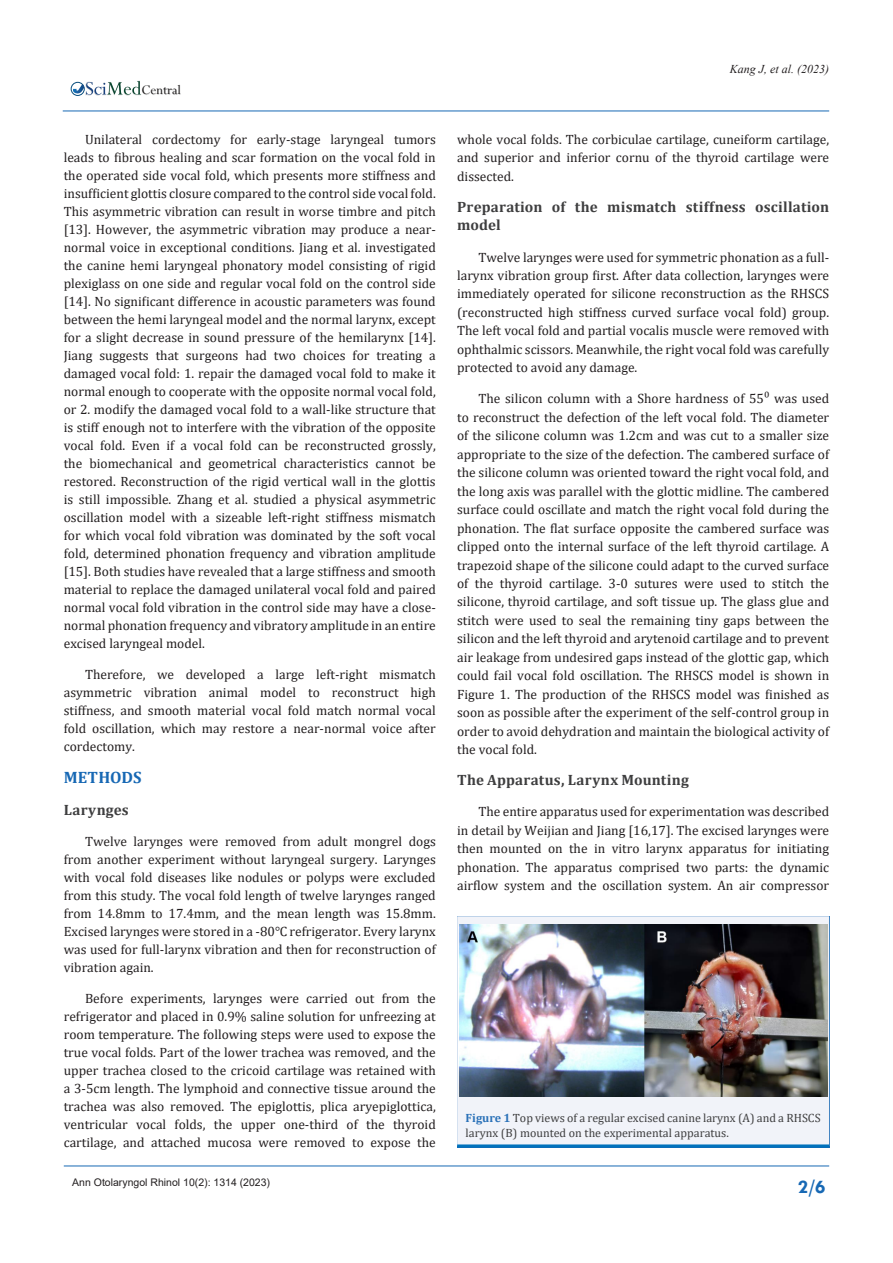
<style>
.page{position:relative;width:893px;height:1263px;background:#fff}
.page>*{position:absolute;margin:0;border:0;box-sizing:border-box;transform-origin:0 0}
.t1{font:700 19.5px "Tw Cen";color:#1768b4}
.Normal__Web{font:700 16.5px "Cambria";letter-spacing:.005em;color:#1768b4}
.Normal__Web-2{font:700 15px/18.5px "Cambria";letter-spacing:.015em;color:#3e3e3f}
.t2{font:14.55px "Perpetua";color:#211e1e}
.Normal__Web-3{font:13.5px/18px "Cambria";color:#231f20;text-align:justify}
.t3{font:12px/15px "Cambria";color:#3e3e3f}
.t4{font:italic 12px "Times New Roman";color:#231f20}
.t5{font:10.5px "Arial";color:#231f20}
.s1{font-weight:700;color:#2a71b8}
</style>
<div class="page">
<img style="left:87px;top:85px;width:94px;height:11px">
<div style="left:71px;top:82px;width:14px;height:14px;border:1px solid #074d7c;border-radius:50%"></div>
<svg style="left:73px;top:81px;width:68px;height:14px"></svg>
<hr style="left:64px;top:1166px;width:765px;height:1px;background:#1768b4">
<hr style="left:63px;top:111px;width:766px;height:1px;background:#1768b4">
<svg style="left:457px;top:916px;width:372px;height:228px;fill:#f1f3f9"></svg>
<hr style="left:457px;top:1144px;width:372px;height:3px;background:#0072bc">
<img style="left:459px;top:925px;width:368px;height:171px">
<p class="t2" style="left:142px;top:81px;width:41px">Central</p>
<p class="Normal__Web-3" style="left:64px;top:130px;width:374px;text-indent:21px">Unilateral cordectomy for early-stage laryngeal tumors leads to fibrous healing and scar formation on the vocal fold in the operated side vocal fold, which presents more stiffness and insufficient glottis closure compared to the control side vocal fold.<br>This asymmetric vibration can result in worse timbre and pitch [13]. However, the asymmetric vibration may produce a near&shy;normal voice in exceptional conditions. Jiang et al. investigated the canine hemi laryngeal phonatory model consisting of rigid plexiglass on one side and regular vocal fold on the control side [14]. No significant difference in acoustic parameters was found between the hemi laryngeal model and the normal larynx, except for a slight decrease in sound pressure of the hemilarynx [14].<br>Jiang suggests that surgeons had two choices for treating a damaged vocal fold: 1. repair the damaged vocal fold to make it normal enough to cooperate with the opposite normal vocal fold, or 2. modify the damaged vocal fold to a wall-like structure that is stiff enough not to interfere with the vibration of the opposite vocal fold. Even if a vocal fold can be reconstructed grossly, the biomechanical and geometrical characteristics cannot be restored. Reconstruction of the rigid vertical wall in the glottis is still impossible. Zhang et al. studied a physical asymmetric oscillation model with a sizeable left-right stiffness mismatch for which vocal fold vibration was dominated by the soft vocal fold, determined phonation frequency and vibration amplitude [15]. Both studies have revealed that a large stiffness and smooth material to replace the damaged unilateral vocal fold and paired normal vocal fold vibration in the control side may have a close&shy;normal phonation frequency and vibratory amplitude in an entire excised laryngeal model.</p>
<p class="Normal__Web-3" style="left:64px;top:665px;width:374px;text-indent:21px">Therefore, we developed a large left-right mismatch asymmetric vibration animal model to reconstruct high stiffness, and smooth material vocal fold match normal vocal fold oscillation, which may restore a near-normal voice after cordectomy.</p>
<p class="Normal__Web" style="left:64px;top:765px;width:79px">METHODS</p>
<p class="Normal__Web-2" style="left:64px;top:800px;width:67px">Larynges</p>
<p class="Normal__Web-3" style="left:64px;top:832px;width:374px;text-indent:21px">Twelve larynges were removed from adult mongrel dogs from another experiment without laryngeal surgery. Larynges with vocal fold diseases like nodules or polyps were excluded from this study. The vocal fold length of twelve larynges ranged from 14.8mm to 17.4mm, and the mean length was 15.8mm.<br>Excised larynges were stored in a -80℃ refrigerator. Every larynx was used for full-larynx vibration and then for reconstruction of vibration again.</p>
<p class="Normal__Web-3" style="left:64px;top:989px;width:374px;text-indent:21px">Before experiments, larynges were carried out from the refrigerator and placed in 0.9% saline solution for unfreezing at room temperature. The following steps were used to expose the true vocal folds. Part of the lower trachea was removed, and the upper trachea closed to the cricoid cartilage was retained with a 3-5cm length. The lymphoid and connective tissue around the trachea was also removed. The epiglottis, plica aryepiglottica, ventricular vocal folds, the upper one-third of the thyroid cartilage, and attached mucosa were removed to expose the</p>
<p class="t4" style="left:730px;top:61px;width:101px">Kang J, et al. (2023)</p>
<p class="Normal__Web-3" style="left:457px;top:130px;width:374px;line-height:18.5px">whole vocal folds. The corbiculae cartilage, cuneiform cartilage, and superior and inferior cornu of the thyroid cartilage were dissected.</p>
<p class="Normal__Web-2" style="left:457px;top:197px;width:374px">Preparation of the mismatch stiffness oscillation model</p>
<p class="Normal__Web-3" style="left:457px;top:248px;width:374px;line-height:18.5px;text-indent:21px">Twelve larynges were used for symmetric phonation as a full&shy;larynx vibration group first. After data collection, larynges were immediately operated for silicone reconstruction as the RHSCS (reconstructed high stiffness curved surface vocal fold) group.<br>The left vocal fold and partial vocalis muscle were removed with ophthalmic scissors. Meanwhile, the right vocal fold was carefully protected to avoid any damage.</p>
<p class="Normal__Web-3" style="left:457px;top:390px;width:374px;line-height:18.5px;text-indent:21px">The silicon column with a Shore hardness of 55⁰ was used to reconstruct the defection of the left vocal fold. The diameter of the silicone column was 1.2cm and was cut to a smaller size appropriate to the size of the defection. The cambered surface of the silicone column was oriented toward the right vocal fold, and the long axis was parallel with the glottic midline. The cambered surface could oscillate and match the right vocal fold during the phonation. The flat surface opposite the cambered surface was clipped onto the internal surface of the left thyroid cartilage. A trapezoid shape of the silicone could adapt to the curved surface of the thyroid cartilage. 3-0 sutures were used to stitch the silicone, thyroid cartilage, and soft tissue up. The glass glue and stitch were used to seal the remaining tiny gaps between the silicon and the left thyroid and arytenoid cartilage and to prevent air leakage from undesired gaps instead of the glottic gap, which could fail vocal fold oscillation. The RHSCS model is shown in Figure 1. The production of the RHSCS model was finished as soon as possible after the experiment of the self-control group in order to avoid dehydration and maintain the biological activity of the vocal fold.</p>
<p class="Normal__Web-2" style="left:457px;top:770px;width:233px">The Apparatus, Larynx Mounting</p>
<p class="Normal__Web-3" style="left:457px;top:802px;width:374px;line-height:18.5px;text-indent:21px">The entire apparatus used for experimentation was described in detail by Weijian and Jiang [16,17]. The excised larynges were then mounted on the in vitro larynx apparatus for initiating phonation. The apparatus comprised two parts: the dynamic airflow system and the oscillation system. An air compressor</p>
<p class="t3" style="left:466px;top:1111px;width:357px"><span class="s1">Figure 1</span> Top views of a regular excised canine larynx (A) and a RHSCS larynx (B) mounted on the experimental apparatus.</p>
<p class="t5" style="left:72px;top:1175px;width:199px">Ann Otolaryngol Rhinol 10(2): 1314 (2023)</p>
<p class="t1" style="left:798px;top:1175px;width:29px">2/6</p>
</div>
